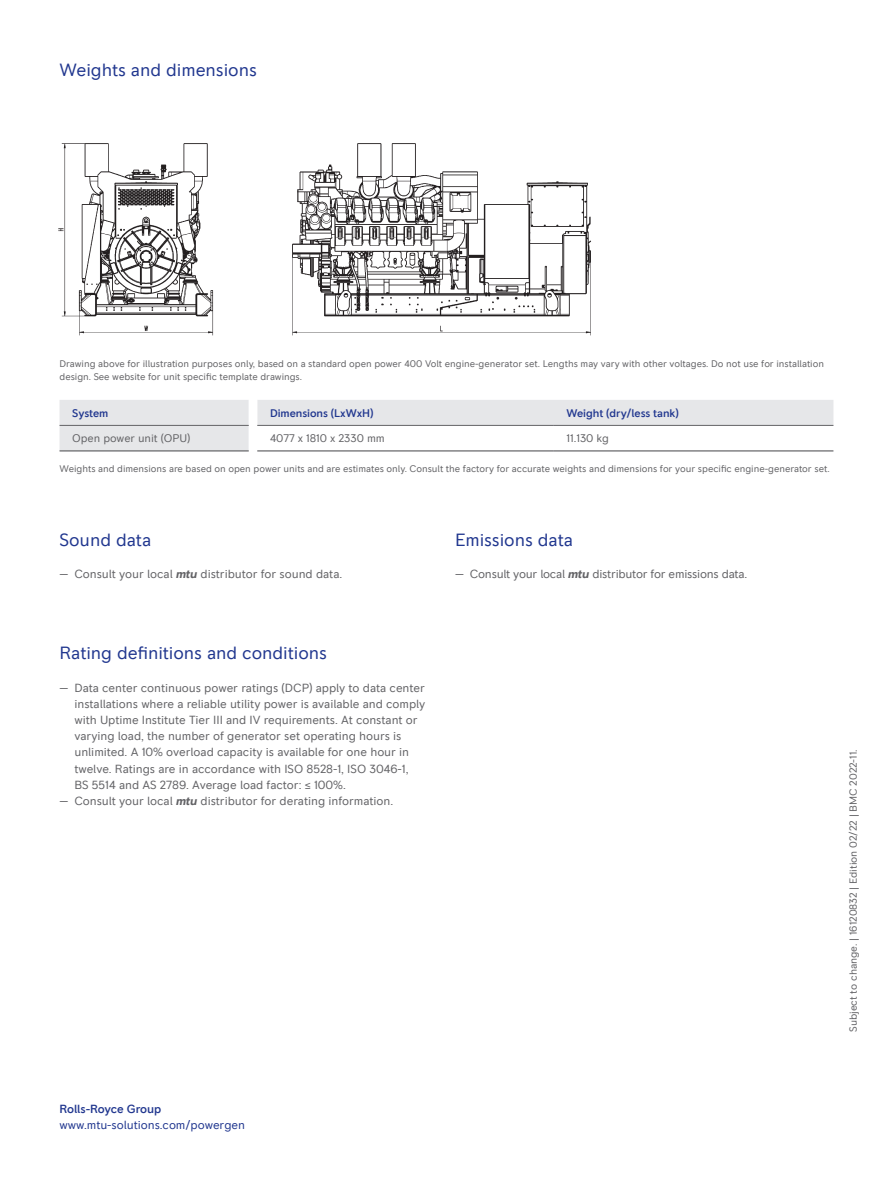
<style>
.page{position:relative;width:893px;height:1191px;background:#fff}
.page>*{position:absolute;margin:0;border:0;box-sizing:border-box;transform-origin:0 0}
.t1{font:18px "RR Pioneer";letter-spacing:-.005em;color:#21378f}
.t2{font:12px/16.2px "RR Pioneer";letter-spacing:-.005em;color:#636366}
.t3{font:12px "RR Pioneer";letter-spacing:-.005em;color:#21378f}
.t4{font:500 12px "RR Pioneer";letter-spacing:-.01em;color:#21378f}
.t5{font:500 11.25px "RR Pioneer";letter-spacing:-.005em;color:#21378f}
.t6{font:11.25px "RR Pioneer";letter-spacing:-.005em;color:#636366}
.t7{font:10.5px "RR Pioneer";letter-spacing:-.005em;color:#636366}
.t8{font:9.75px/12.6px "RR Pioneer";letter-spacing:-.005em;color:#636366}
.s1{font-weight:700;font-style:italic}
</style>
<div class="page">
<img style="left:292px;top:143px;width:299px;height:193px">
<img style="left:58px;top:143px;width:156px;height:193px">
<svg style="left:60px;top:400px;width:773px;height:50px"></svg>
<hr style="left:60px;top:425px;width:189px;height:1px;background:#636366">
<hr style="left:257px;top:425px;width:297px;height:1px;background:#636366">
<hr style="left:554px;top:425px;width:279px;height:1px;background:#636366">
<hr style="left:60px;top:450px;width:189px;height:1px;background:#636366">
<hr style="left:257px;top:450px;width:297px;height:1px;background:#636366">
<hr style="left:554px;top:450px;width:279px;height:1px;background:#636366">
<h1 class="t1" style="left:60px;top:59px;width:199px">Weights and dimensions</h1>
<p class="t8" style="left:60px;top:358px;width:766px">Drawing above for illustration purposes only, based on a standard open power 400 Volt engine-generator set. Lengths may vary with other voltages. Do not use for installation design. See website for unit specific template drawings.</p>
<p class="t5" style="left:72px;top:406px;width:38px">System</p>
<p class="t5" style="left:270px;top:406px;width:105px">Dimensions (LxWxH)</p>
<p class="t5" style="left:567px;top:406px;width:114px">Weight (dry/less tank)</p>
<p class="t6" style="left:72px;top:432px;width:120px">Open power unit (OPU)</p>
<p class="t6" style="left:270px;top:432px;width:116px">4077 x 1810 x 2330 mm</p>
<p class="t6" style="left:567px;top:432px;width:44px">11.130 kg</p>
<p class="t8" style="left:60px;top:463px;width:772px">Weights and dimensions are based on open power units and are estimates only. Consult the factory for accurate weights and dimensions for your specific engine-generator set.</p>
<h1 class="t1" style="left:60px;top:529px;width:93px">Sound data</h1>
<p class="t2" style="left:60px;top:566px;width:284px">— Consult your local <span class="s1">mtu</span> distributor for sound data.</p>
<h1 class="t1" style="left:455px;top:529px;width:120px">Emissions data</h1>
<p class="t2" style="left:455px;top:566px;width:294px">— Consult your local <span class="s1">mtu</span> distributor for emissions data.</p>
<h1 class="t1" style="left:60px;top:642px;width:269px">Rating definitions and conditions</h1>
<p class="t2" style="left:74px;top:679px;width:352px;text-indent:-15px">— Data center continuous power ratings (DCP) apply to data center installations where a reliable utility power is available and comply with Uptime Institute Tier III and IV requirements. At constant or varying load, the number of generator set operating hours is unlimited. A 10% overload capacity is available for one hour in twelve. Ratings are in accordance with ISO 8528-1, ISO 3046-1, BS 5514 and AS 2789. Average load factor: ≤ 100%.</p>
<p class="t2" style="left:60px;top:793px;width:335px">— Consult your local <span class="s1">mtu</span> distributor for derating information.</p>
<p class="t7" style="left:847px;top:1032px;width:284px;rotate:-90deg">Subject to change. | 16120832 | Edition 02/22 | BMC 2022-11.</p>
<p class="t4" style="left:60px;top:1101px;width:103px">Rolls-Royce Group</p>
<p class="t3" style="left:60px;top:1118px;width:187px">www.mtu-solutions.com/powergen</p>
</div>
